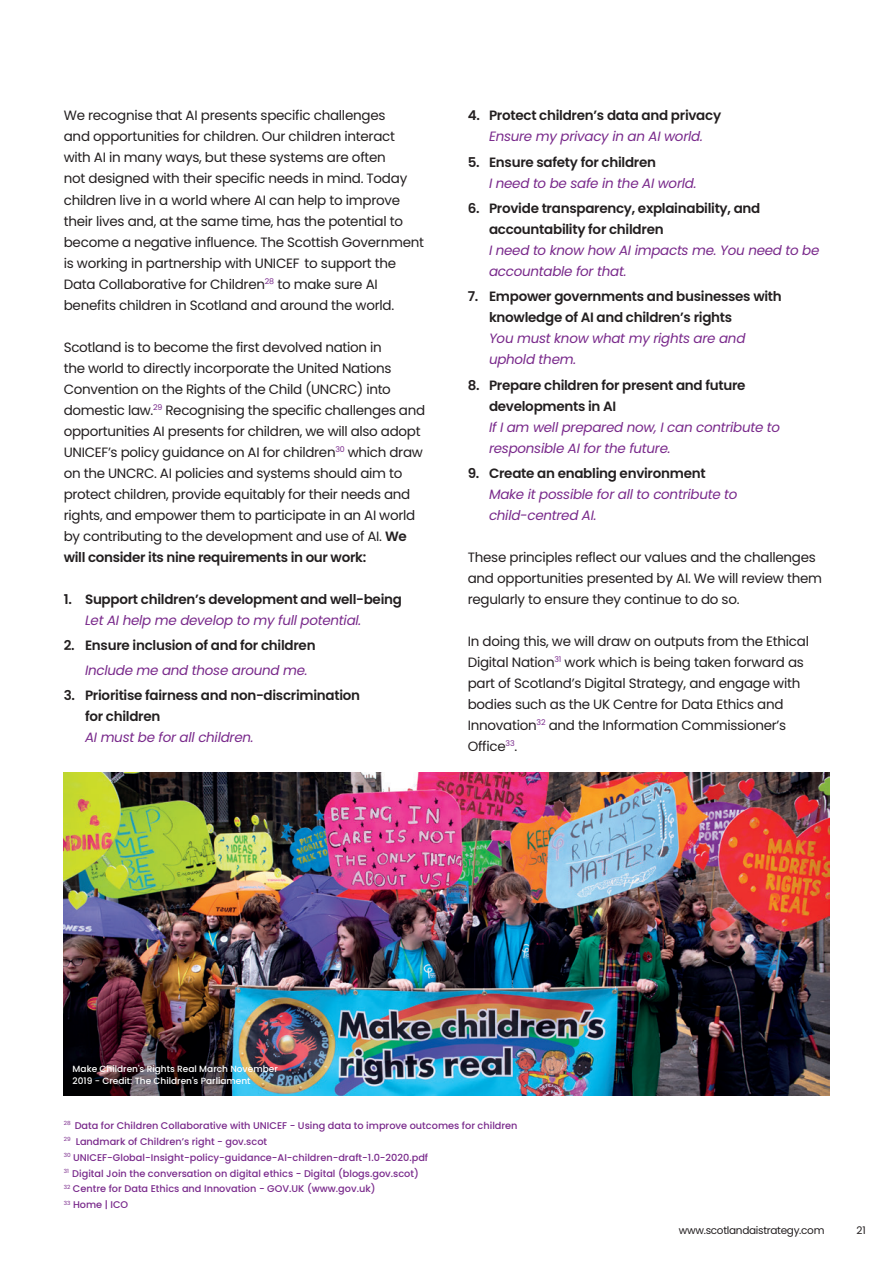
<style>
.page{position:relative;width:893px;height:1263px;background:#fff}
.page>*{position:absolute;margin:0;border:0;box-sizing:border-box;transform-origin:0 0}
.Body_Copy{font:13.5px/21px "Poppins";letter-spacing:-.02em;color:#231f20}
.Body_Copy-2{font:600 13.5px/21px "Poppins";letter-spacing:-.02em;color:#231f20}
.Body_Copy-3{font:italic 13.5px/21px "Poppins";letter-spacing:-.02em;color:#79298b}
.t1{font:10.5px "Poppins";letter-spacing:-.03em;color:#231f20}
.Footnotes{font:500 9.75px "Poppins";color:#79298b}
.t2{font:500 9px/12px "Poppins";color:#fff}
.s1{font-weight:600}
.s2{font-weight:400;font-style:italic;color:#79298b}
.s3{font-weight:600;font-style:normal;color:#231f20}
</style>
<div class="page">
<img style="left:64px;top:773px;width:765px;height:322px">
<p class="Body_Copy" style="left:64px;top:105px;width:362px">We recognise that AI presents specific challenges<br>and opportunities for children. Our children interact with AI in many ways, but these systems are often<br>not designed with their specific needs in mind. Today children live in a world where AI can help to improve their lives and, at the same time, has the potential to become a negative influence. The Scottish Government is working in partnership with UNICEF to support the Data Collaborative for Children<sup>28</sup> to make sure AI benefits children in Scotland and around the world.</p>
<p class="Body_Copy" style="left:64px;top:336px;width:363px">Scotland is to become the first devolved nation in<br>the world to directly incorporate the United Nations Convention on the Rights of the Child (UNCRC) into domestic law.<sup>29</sup> Recognising the specific challenges and opportunities AI presents for children, we will also adopt UNICEF’s policy guidance on AI for children<sup>30</sup> which draw on the UNCRC. AI policies and systems should aim to protect children, provide equitably for their needs and rights, and empower them to participate in an AI world by contributing to the development and use of AI. <span class="s1">We will consider its nine requirements in our work:</span></p>
<p class="Body_Copy-2" style="left:64px;top:588px;width:340px">1. Support children’s development and well-being</p>
<p class="Body_Copy-3" style="left:85px;top:609px;width:278px">Let AI help me develop to my full potential.</p>
<p class="Body_Copy-2" style="left:64px;top:635px;width:253px">2. Ensure inclusion of and for children</p>
<p class="Body_Copy-3" style="left:85px;top:660px;width:224px">Include me and those around me.</p>
<p class="Body_Copy-2" style="left:85px;top:685px;width:277px;text-indent:-21px">3. Prioritise fairness and non-discrimination for children<br><span class="s2">AI must be for all children.</span></p>
<p class="Body_Copy-2" style="left:468px;top:105px;width:255px;text-align:center">4. Protect children’s data and privacy<br><span class="s2">Ensure my privacy in an AI world.</span></p>
<p class="Body_Copy-3" style="left:489px;top:152px;width:209px;text-indent:-21px"><span class="s3">5. Ensure safety for children<br></span>I need to be safe in the AI world.</p>
<p class="Body_Copy-2" style="left:489px;top:198px;width:332px;text-indent:-21px">6. Provide transparency, explainability, and accountability for children<br><span class="s2">I need to know how AI impacts me. You need to be accountable for that.</span></p>
<p class="Body_Copy-2" style="left:489px;top:286px;width:294px;text-indent:-21px">7. Empower governments and businesses with knowledge of AI and children’s rights<br><span class="s2">You must know what my rights are and uphold them.</span></p>
<p class="Body_Copy-3" style="left:489px;top:374px;width:293px;text-indent:-21px"><span class="s3">8. Prepare children for present and future developments in AI<br></span>If I am well prepared now, I can contribute to responsible AI for the future.</p>
<p class="Body_Copy-3" style="left:489px;top:463px;width:250px;text-indent:-21px"><span class="s3">9. Create an enabling environment<br></span>Make it possible for all to contribute to child-centred AI.</p>
<p class="Body_Copy" style="left:468px;top:547px;width:356px">These principles reflect our values and the challenges and opportunities presented by AI. We will review them regularly to ensure they continue to do so.</p>
<p class="Body_Copy" style="left:468px;top:631px;width:343px">In doing this, we will draw on outputs from the Ethical Digital Nation<sup>31</sup> work which is being taken forward as part of Scotland’s Digital Strategy, and engage with bodies such as the UK Centre for Data Ethics and Innovation<sup>32</sup> and the Information Commissioner’s Office<sup>33</sup>.</p>
<p class="t2" style="left:73px;top:1063px;width:207px">Make Children's Rights Real March November<br>2019 - Credit: The Children's Parliament</p>
<p class="Footnotes" style="left:64px;top:1119px;width:455px"><sup>28</sup> Data for Children Collaborative with UNICEF - Using data to improve outcomes for children</p>
<p class="Footnotes" style="left:64px;top:1135px;width:205px"><sup>29</sup> Landmark of Children’s right - gov.scot</p>
<p class="Footnotes" style="left:64px;top:1151px;width:366px"><sup>30</sup> UNICEF-Global-Insight-policy-guidance-AI-children-draft-1.0-2020.pdf</p>
<p class="Footnotes" style="left:64px;top:1167px;width:357px"><sup>31</sup> Digital Join the conversation on digital ethics - Digital (blogs.gov.scot)</p>
<p class="Footnotes" style="left:64px;top:1183px;width:313px"><sup>32</sup> Centre for Data Ethics and Innovation - GOV.UK (www.gov.uk)</p>
<p class="Footnotes" style="left:64px;top:1199px;width:66px"><sup>33</sup> Home | ICO</p>
<p class="t1" style="left:679px;top:1224px;width:147px">www.scotlandaistrategy.com</p>
<p class="t1" style="left:856px;top:1224px;width:11px">21</p>
</div>
